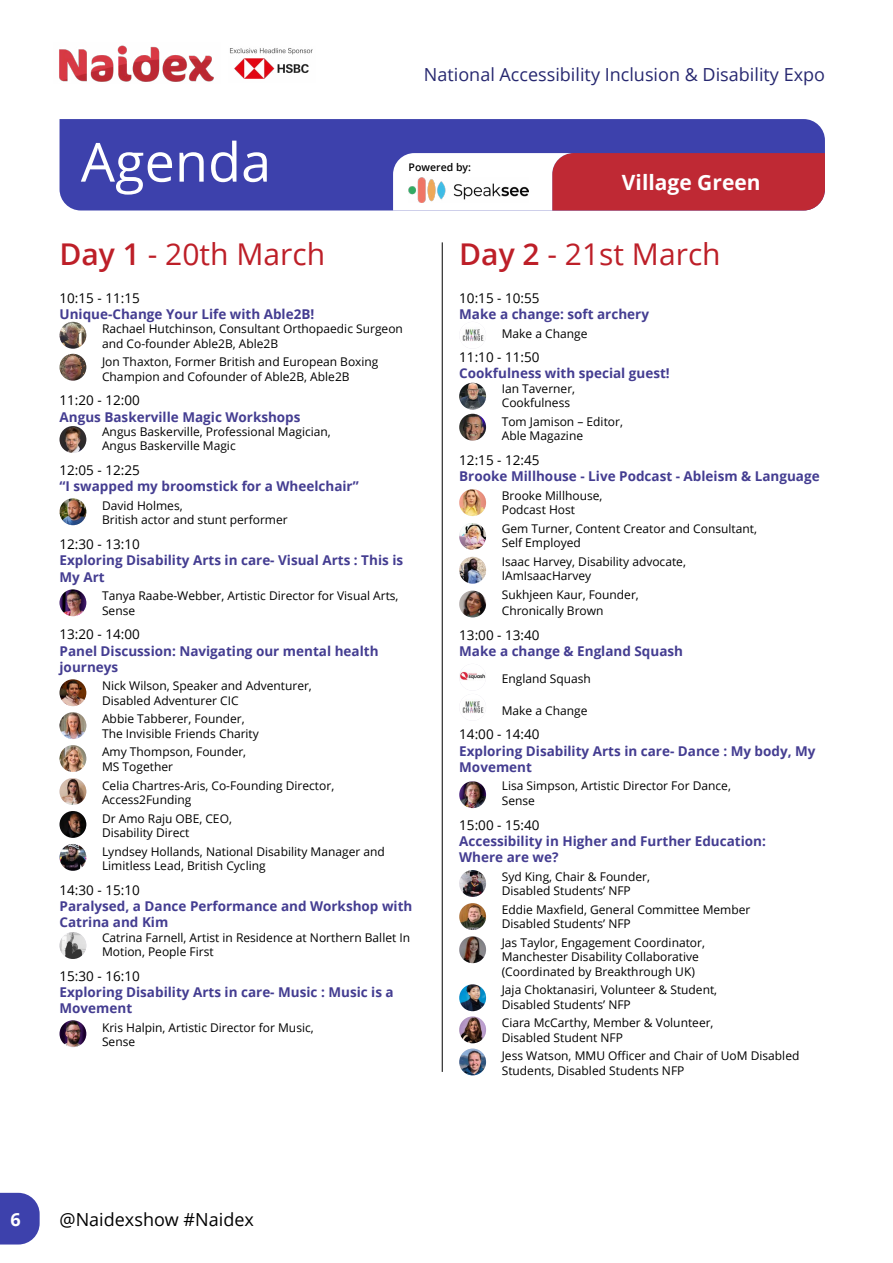
<style>
.page{position:relative;width:893px;height:1263px;background:#fff}
.page>*{position:absolute;margin:0;border:0;box-sizing:border-box;transform-origin:0 0}
.t1{font:54px "Open Sans";color:#fff}
.t2{font:30px "Open Sans";color:#bd1f28}
.t3{font:700 21px "Open Sans";color:#fff}
.t4{font:18px "Open Sans";color:#272870}
.t5{font:18px "Open Sans";color:#000}
.t6{font:700 18px "Open Sans";color:#fff}
.t7{font:700 13.5px/16.2px "Open Sans";color:#443d91}
.t8{font:13.5px "Open Sans";color:#000}
.t9{font:12px/14.4px "Open Sans";color:#000}
.t10{font:600 10.5px "Open Sans";color:#000}
.s1{font-weight:600}
</style>
<div class="page">
<svg style="left:0;top:1193px;width:40px;height:51px"></svg>
<img style="left:59px;top:45px;width:155px;height:37px">
<img style="left:230px;top:48px;width:83px;height:31px">
<div style="left:60px;top:119px;width:765px;height:91px;background:#3d41ac"></div>
<hr style="left:442px;top:242px;width:1px;height:830px;background:#000">
<img style="left:60px;top:322px;width:26px;height:27px;border-radius:13px">
<img style="left:459px;top:322px;width:27px;height:27px;border-radius:13px">
<img style="left:459px;top:383px;width:27px;height:27px;border-radius:13px">
<img style="left:459px;top:414px;width:27px;height:27px;border-radius:13px">
<img style="left:459px;top:489px;width:27px;height:27px;border-radius:13px">
<img style="left:459px;top:523px;width:27px;height:27px;border-radius:13px">
<img style="left:459px;top:557px;width:27px;height:27px;border-radius:13px">
<img style="left:459px;top:591px;width:27px;height:26px;border-radius:13px">
<img style="left:459px;top:664px;width:27px;height:27px;border-radius:13px">
<img style="left:459px;top:694px;width:27px;height:27px;border-radius:13px">
<img style="left:459px;top:781px;width:27px;height:27px;border-radius:13px">
<img style="left:459px;top:870px;width:27px;height:27px;border-radius:13px">
<img style="left:459px;top:936px;width:27px;height:27px;border-radius:13px">
<img style="left:459px;top:1016px;width:27px;height:27px;border-radius:13px">
<img style="left:459px;top:903px;width:27px;height:27px;border-radius:13px">
<img style="left:459px;top:984px;width:27px;height:27px;border-radius:13px">
<img style="left:459px;top:1048px;width:27px;height:27px;border-radius:13px">
<img style="left:60px;top:354px;width:26px;height:27px;border-radius:13px">
<img style="left:60px;top:426px;width:26px;height:27px;border-radius:13px">
<img style="left:60px;top:498px;width:26px;height:27px;border-radius:13px">
<img style="left:60px;top:589px;width:26px;height:27px;border-radius:13px">
<img style="left:60px;top:679px;width:26px;height:27px;border-radius:13px">
<img style="left:60px;top:745px;width:26px;height:27px;border-radius:13px">
<img style="left:60px;top:811px;width:26px;height:27px;border-radius:13px">
<img style="left:60px;top:712px;width:26px;height:27px;border-radius:13px">
<img style="left:60px;top:778px;width:26px;height:27px;border-radius:13px">
<img style="left:60px;top:844px;width:26px;height:27px;border-radius:13px">
<img style="left:60px;top:932px;width:26px;height:27px;border-radius:13px">
<img style="left:60px;top:1020px;width:26px;height:27px;border-radius:13px">
<svg style="left:393px;top:153px;width:432px;height:57px"></svg>
<img style="left:409px;top:178px;width:119px;height:24px">
<h1 class="t1" style="left:81px;top:125px;width:192px">Agenda</h1>
<h3 class="t4" style="left:424px;top:62px;width:403px">National Accessibility Inclusion &amp; Disability Expo</h3>
<p class="t10" style="left:409px;top:160px;width:64px">Powered by:</p>
<h3 class="t3" style="left:622px;top:167px;width:140px">Village Green</h3>
<h2 class="t2" style="left:60px;top:234px;width:267px"><span class="s1">Day 1</span> - 20th March</h2>
<h2 class="t2" style="left:459px;top:234px;width:263px"><span class="s1">Day 2</span> - 21st March</h2>
<p class="t8" style="left:60px;top:289px;width:82px">10:15 - 11:15</p>
<p class="t7" style="left:60px;top:306px;width:256px">Unique-Change Your Life with Able2B!</p>
<p class="t9" style="left:102px;top:321px;width:302px">Rachael Hutchinson, Consultant Orthopaedic Surgeon and Co-founder Able2B, Able2B</p>
<p class="t9" style="left:102px;top:354px;width:278px">Jon Thaxton, Former British and European Boxing<br>Champion and Cofounder of Able2B, Able2B</p>
<p class="t8" style="left:60px;top:391px;width:82px">11:20 - 12:00</p>
<p class="t7" style="left:60px;top:408px;width:243px">Angus Baskerville Magic Workshops</p>
<p class="t9" style="left:102px;top:424px;width:230px">Angus Baskerville, Professional Magician,<br>Angus Baskerville Magic</p>
<p class="t8" style="left:60px;top:461px;width:82px">12:05 - 12:25</p>
<p class="t7" style="left:60px;top:478px;width:301px">“I swapped my broomstick for a Wheelchair”</p>
<p class="t9" style="left:102px;top:498px;width:187px">David Holmes,<br>British actor and stunt performer</p>
<p class="t8" style="left:60px;top:535px;width:82px">12:30 - 13:10</p>
<p class="t7" style="left:60px;top:552px;width:345px">Exploring Disability Arts in care- Visual Arts : This is<br>My Art</p>
<p class="t9" style="left:102px;top:588px;width:298px">Tanya Raabe-Webber, Artistic Director for Visual Arts,<br>Sense</p>
<p class="t8" style="left:60px;top:625px;width:82px">13:20 - 14:00</p>
<p class="t7" style="left:60px;top:642px;width:321px">Panel Discussion: Navigating our mental health journeys</p>
<p class="t9" style="left:102px;top:678px;width:211px">Nick Wilson, Speaker and Adventurer,<br>Disabled Adventurer CIC</p>
<p class="t9" style="left:102px;top:711px;width:158px">Abbie Tabberer, Founder,<br>The Invisible Friends Charity</p>
<p class="t9" style="left:102px;top:745px;width:146px">Amy Thompson, Founder,<br>MS Together</p>
<p class="t9" style="left:102px;top:778px;width:234px">Celia Chartres-Aris, Co-Founding Director,<br>Access2Funding</p>
<p class="t9" style="left:102px;top:811px;width:131px">Dr Amo Raju OBE, CEO,<br>Disability Direct</p>
<p class="t9" style="left:102px;top:844px;width:284px">Lyndsey Hollands, National Disability Manager and<br>Limitless Lead, British Cycling</p>
<p class="t8" style="left:60px;top:880px;width:82px">14:30 - 15:10</p>
<p class="t7" style="left:60px;top:898px;width:354px">Paralysed, a Dance Performance and Workshop with<br>Catrina and Kim</p>
<p class="t9" style="left:102px;top:930px;width:310px">Catrina Farnell, Artist in Residence at Northern Ballet In<br>Motion, People First</p>
<p class="t8" style="left:60px;top:966px;width:82px">15:30 - 16:10</p>
<p class="t7" style="left:60px;top:983px;width:336px">Exploring Disability Arts in care- Music : Music is a<br>Movement</p>
<p class="t9" style="left:102px;top:1020px;width:213px">Kris Halpin, Artistic Director for Music,<br>Sense</p>
<p class="t8" style="left:459px;top:289px;width:82px">10:15 - 10:55</p>
<p class="t7" style="left:459px;top:306px;width:191px">Make a change: soft archery</p>
<p class="t9" style="left:502px;top:326px;width:87px">Make a Change</p>
<p class="t8" style="left:459px;top:348px;width:82px">11:10 - 11:50</p>
<p class="t7" style="left:459px;top:365px;width:212px">Cookfulness with special guest!</p>
<p class="t9" style="left:502px;top:381px;width:75px">Ian Taverner,<br>Cookfulness</p>
<p class="t9" style="left:502px;top:414px;width:123px">Tom Jamison – Editor,<br>Able Magazine</p>
<p class="t8" style="left:459px;top:451px;width:82px">12:15 - 12:45</p>
<p class="t7" style="left:459px;top:468px;width:362px">Brooke Millhouse - Live Podcast - Ableism &amp; Language</p>
<p class="t9" style="left:502px;top:488px;width:102px">Brooke Millhouse,<br>Podcast Host</p>
<p class="t9" style="left:502px;top:521px;width:257px">Gem Turner, Content Creator and Consultant,<br>Self Employed</p>
<p class="t9" style="left:502px;top:554px;width:186px">Isaac Harvey, Disability advocate,<br>IAmIsaacHarvey</p>
<p class="t9" style="left:502px;top:586px;width:139px;line-height:16.2px">Sukhjeen Kaur, Founder,<br>Chronically Brown</p>
<p class="t8" style="left:459px;top:626px;width:82px">13:00 - 13:40</p>
<p class="t7" style="left:459px;top:643px;width:225px">Make a change &amp; England Squash</p>
<p class="t9" style="left:502px;top:671px;width:91px">England Squash</p>
<p class="t9" style="left:502px;top:703px;width:87px">Make a Change</p>
<p class="t8" style="left:459px;top:725px;width:82px">14:00 - 14:40</p>
<p class="t7" style="left:459px;top:742px;width:358px">Exploring Disability Arts in care- Dance : My body, My<br>Movement</p>
<p class="t9" style="left:502px;top:779px;width:231px">Lisa Simpson, Artistic Director For Dance,<br>Sense</p>
<p class="t8" style="left:459px;top:815px;width:82px">15:00 - 15:40</p>
<p class="t7" style="left:459px;top:832px;width:308px">Accessibility in Higher and Further Education:<br>Where are we?</p>
<p class="t9" style="left:502px;top:869px;width:150px">Syd King, Chair &amp; Founder,<br>Disabled Students’ NFP</p>
<p class="t9" style="left:502px;top:902px;width:250px">Eddie Maxfield, General Committee Member<br>Disabled Students’ NFP</p>
<p class="t9" style="left:502px;top:935px;width:205px">Jas Taylor, Engagement Coordinator,<br>Manchester Disability Collaborative (Coordinated by Breakthrough UK)</p>
<p class="t9" style="left:502px;top:982px;width:217px">Jaja Choktanasiri, Volunteer &amp; Student,<br>Disabled Students’ NFP</p>
<p class="t9" style="left:502px;top:1015px;width:213px">Ciara McCarthy, Member &amp; Volunteer,<br>Disabled Student NFP</p>
<p class="t9" style="left:502px;top:1048px;width:299px">Jess Watson, MMU Officer and Chair of UoM Disabled<br>Students, Disabled Students NFP</p>
<h3 class="t6" style="left:11px;top:1206px;width:12px">6</h3>
<h3 class="t5" style="left:60px;top:1207px;width:196px">@Naidexshow #Naidex</h3>
</div>
